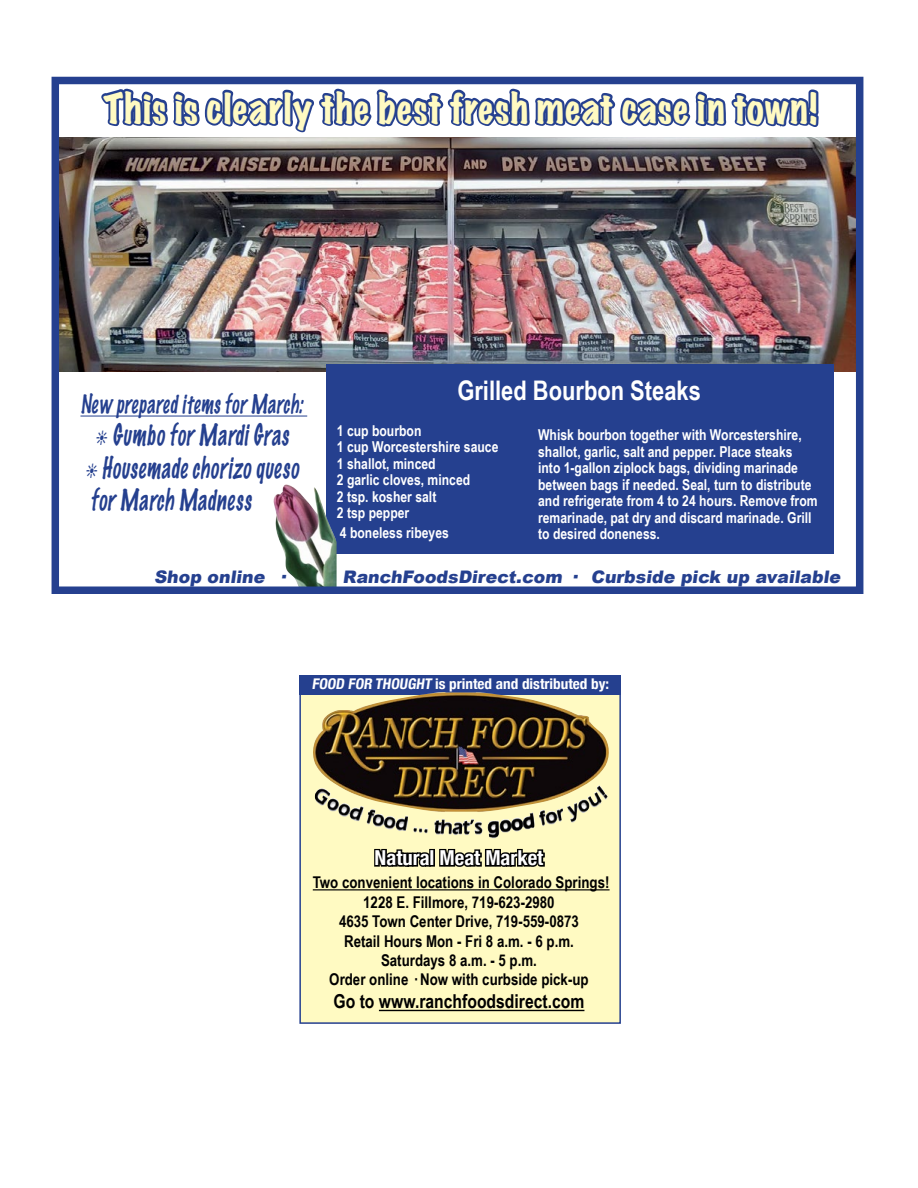
<style>
.page{position:relative;width:918px;height:1188px;background:#fff}
.page>*{position:absolute;margin:0;border:0;box-sizing:border-box;transform-origin:0 0}
.t1{font:expanded 37.5px "Marker Felt";letter-spacing:.035em;color:#fffac2;scale:.92 1}
.t2{font:100 27px/32.4px "Marker Felt";color:#25408f;scale:.73 1}
.t3{font:700 27px "Arial Narrow";color:#fff}
.t4{font:100 24px "Marker Felt";color:#25408f;scale:.73 1}
.t5{font:700 condensed 20.7px "Helvetica Neue";color:#fff}
.t6{font:700 19.2px "Arial Narrow";color:#000}
.t7{font:900 17.25px "Arial";color:#25408f}
.t8{font:700 16.2px/19.5px "Arial Narrow";color:#000;text-align:center}
.t9{font:700 15px/16.5px "Arial Narrow";color:#fff}
.t10{font:700 condensed 14.7px "Helvetica Neue";color:#fff}
.s1{font-family:"Minion Pro";font-weight:400}
</style>
<div class="page">
<img style="left:61px;top:137px;width:793px;height:235px">
<div style="left:326px;top:364px;width:508px;height:190px;background:#25408f"></div>
<hr style="left:80px;top:416px;width:227px;height:1px;background:#25408f">
<svg style="left:99px;top:76px;width:722px;height:87px"></svg>
<img style="left:273px;top:484px;width:64px;height:101px">
<div style="left:52px;top:77px;width:811px;height:517px;border:8px solid #25408f"></div>
<div style="left:299px;top:693px;width:322px;height:331px;background:#fffac2;border:2px solid #25408f"></div>
<hr style="left:313px;top:889px;width:297px;height:1px;background:#000">
<hr style="left:379px;top:1010px;width:205px;height:1px;background:#000">
<svg style="left:373px;top:826px;width:173px;height:64px"></svg>
<div style="left:299px;top:675px;width:322px;height:20px;background:#25408f"></div>
<img style="left:310px;top:692px;width:301px;height:134px">
<h1 class="t1" style="left:104px;top:79px;width:777px">This is clearly the best fresh meat case in town!</h1>
<h3 class="t4" style="left:80px;top:385px;width:313px">New prepareditemsforMarch:</h3>
<h2 class="t2" style="left:95px;top:418px;width:275px"><span class="s1">•</span> GumboforMardiGras</h2>
<h2 class="t2" style="left:85px;top:451px;width:302px"><span class="s1">•</span> Housemadechorizoqueso forMarchMadness</h2>
<h2 class="t3" style="left:457px;top:375px;width:245px">Grilled Bourbon Steaks</h2>
<p class="t9" style="left:337px;top:422px;width:163px">1 cup bourbon<br>1 cup Worcestershire sauce<br>1 shallot, minced<br>2 garlic cloves, minced<br>2 tsp. kosher salt<br>2 tsp pepper</p>
<p class="t9" style="left:340px;top:524px;width:110px">4 boneless ribeyes</p>
<p class="t9" style="left:538px;top:427px;width:281px">Whisk bourbon together with Worcestershire, shallot, garlic, salt and pepper. Place steaks into 1-gallon ziplock bags, dividing marinade between bags if needed. Seal, turn to distribute and refrigerate from 4 to 24 hours. Remove from remarinade, pat dry and discard marinade. Grill to desired doneness.</p>
<p class="t7" style="left:154px;top:567px;width:129px">Shop online ·</p>
<p class="t7" style="left:343px;top:567px;width:502px">RanchFoodsDirect.com · Curbside pick up available</p>
<p class="t10" style="left:312px;top:672px;width:299px">FOOD FOR THOUGHT is printed and distributed by:</p>
<h3 class="t5" style="left:375px;top:841px;width:170px">Natural Meat Market</h3>
<p class="t8" style="left:313px;top:873px;width:298px">Two convenient locations in Colorado Springs!<br>1228 E. Fillmore, 719-623-2980<br>4635 Town Center Drive, 719-559-0873<br>Retail Hours Mon - Fri 8 a.m. - 6 p.m.<br>Saturdays 8 a.m. - 5 p.m.<br>Order online · Now with curbside pick-up</p>
<p class="t6" style="left:334px;top:991px;width:252px">Go to www.ranchfoodsdirect.com</p>
</div>
